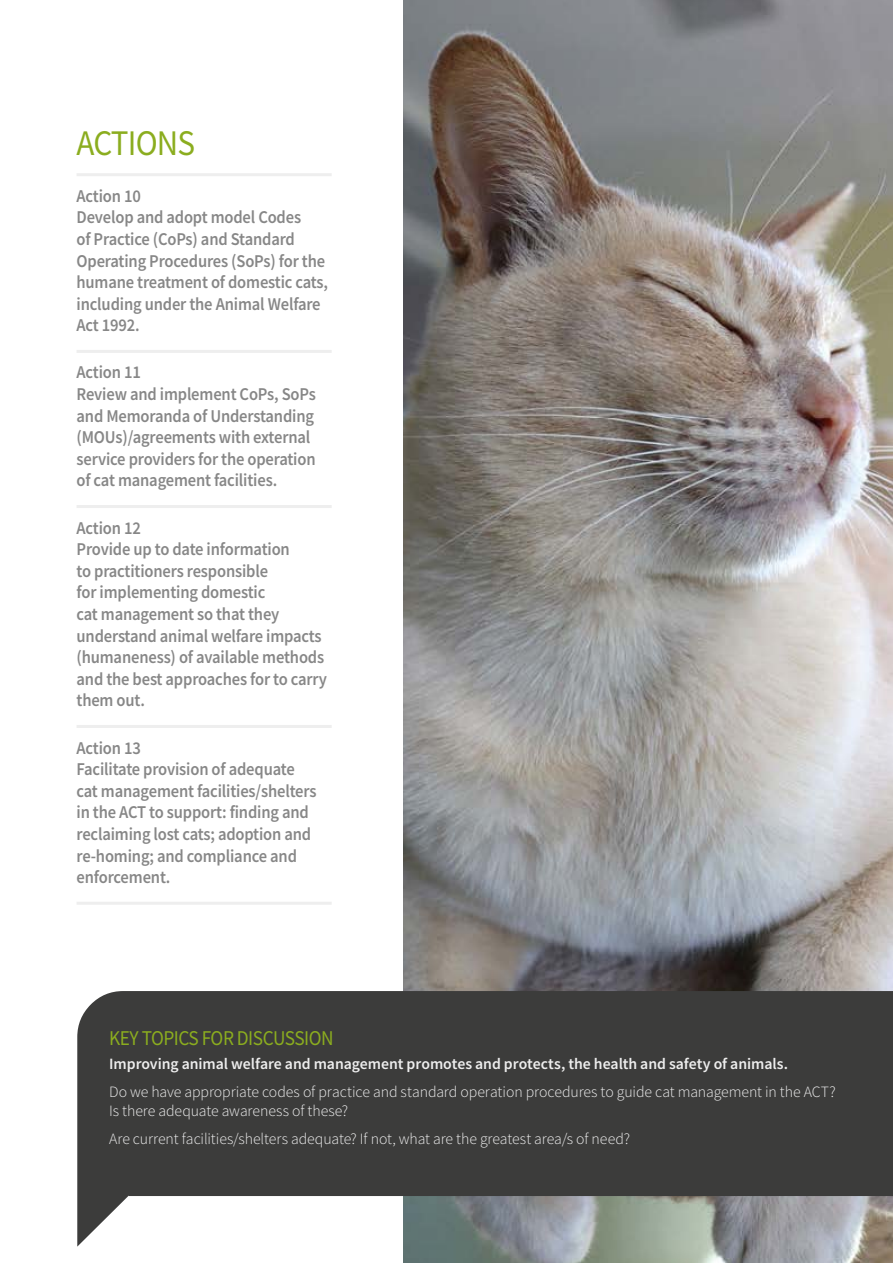
<style>
.page{position:relative;width:893px;height:1263px;background:#fff}
.page>*{position:absolute;margin:0;border:0;box-sizing:border-box;transform-origin:0 0}
.t1{font:36px "Source Sans Pro";letter-spacing:-.025em;color:#8bad1f;scale:.92 1}
.t2{font:21px "Source Sans Pro";letter-spacing:-.025em;color:#8bad1f;scale:.92 1}
.Actions{font:600 18px/21.6px "Source Sans Pro";letter-spacing:-.01em;color:#878787;scale:.92 1}
.body_copy_white{font:300 15.75px/19.5px "Source Sans Pro";letter-spacing:-.005em;color:#eee}
.body_copy_white-2{font:600 15.75px "Source Sans Pro";color:#eee}
</style>
<div class="page">
<img style="left:404px;top:0;width:489px;height:1263px">
<svg style="left:77px;top:991px;width:816px;height:255px;background:#545554"></svg>
<hr style="left:77px;top:173px;width:255px;height:3px;background:#eee">
<hr style="left:77px;top:350px;width:255px;height:3px;background:#eee">
<hr style="left:77px;top:505px;width:255px;height:3px;background:#eee">
<hr style="left:77px;top:725px;width:255px;height:3px;background:#eee">
<hr style="left:77px;top:902px;width:255px;height:3px;background:#eee">
<h3 class="t1" style="left:77px;top:120px;width:130px">ACTIONS</h3>
<p class="Actions" style="left:77px;top:185px;width:275px">Action 10<br>Develop and adopt model Codes<br>of Practice (CoPs) and Standard<br>Operating Procedures (SoPs) for the humane treatment of domestic cats, including under the Animal Welfare<br>Act 1992.</p>
<p class="Actions" style="left:77px;top:361px;width:262px">Action 11<br>Review and implement CoPs, SoPs and Memoranda of Understanding (MOUs)/agreements with external service providers for the operation of cat management facilities.</p>
<p class="Actions" style="left:77px;top:517px;width:274px">Action 12<br>Provide up to date information<br>to practitioners responsible<br>for implementing domestic<br>cat management so that they understand animal welfare impacts (humaneness) of available methods and the best approaches for to carry them out.</p>
<p class="Actions" style="left:77px;top:736px;width:262px">Action 13<br>Facilitate provision of adequate cat management facilities/shelters in the ACT to support: finding and reclaiming lost cats; adoption and re-homing; and compliance and enforcement.</p>
<h4 class="t2" style="left:109px;top:1024px;width:245px">KEY TOPICS FOR DISCUSSION</h4>
<p class="body_copy_white-2" style="left:109px;top:1053px;width:680px">Improving animal welfare and management promotes and protects, the health and safety of animals.</p>
<p class="body_copy_white" style="left:109px;top:1082px;width:728px">Do we have appropriate codes of practice and standard operation procedures to guide cat management in the ACT?<br>Is there adequate awareness of these?</p>
<p class="body_copy_white" style="left:109px;top:1129px;width:522px">Are current facilities/shelters adequate? If not, what are the greatest area/s of need?</p>
</div>
